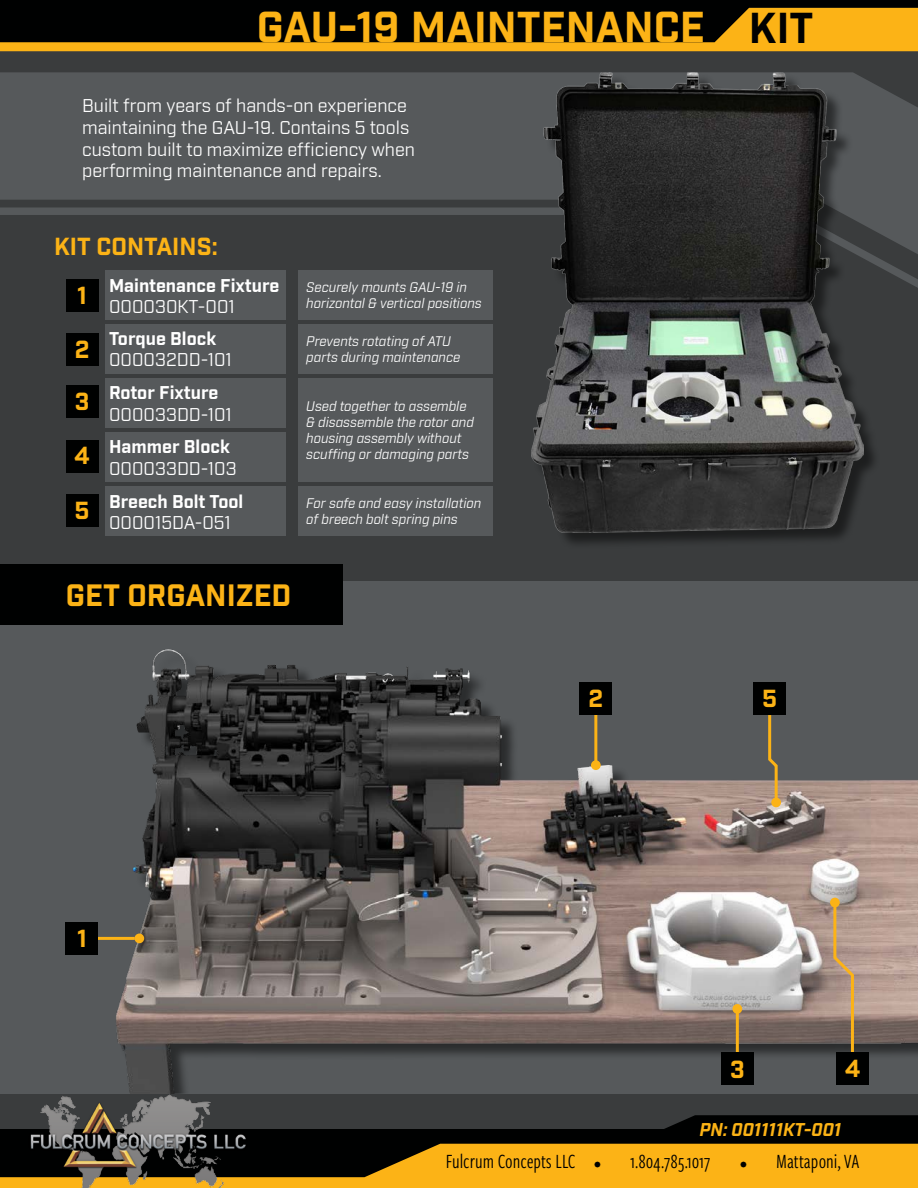
<style>
.page{position:relative;width:918px;height:1188px;background:#3a3c3d}
.page>*{position:absolute;margin:0;border:0;box-sizing:border-box;transform-origin:0 0}
.t1{font:42px "Industry Inc Base";color:#fcb316}
.t2{font:30px "Industry Inc Base";color:#fcb316}
.t3{font:24px/49.8px "Industry Inc Base";color:#fcb316}
.t4{font:21px "Freight Sans Cmp Pro";color:#000}
.t5{font:18px/21.6px "Industry";color:#fff}
.t6{font:700 18px "Industry";color:#fff}
.t7{font:italic 700 18px "Industry";color:#fcb316}
.t8{font:italic 13.5px/16.2px "Industry";color:#fff}
.s1{color:#000101}
.s2{font-size:15px}
</style>
<div class="page">
<svg style="left:0;top:0;width:918px;height:51px;background:#4d3707"></svg>
<div style="left:0;top:581px;width:918px;height:513px;background:#56595b"></div>
<img style="left:98px;top:649px;width:820px;height:432px">
<div style="left:0;top:564px;width:342px;height:61px;background:#000101"></div>
<svg style="left:0;top:1115px;width:918px;height:73px;background:#825f12"></svg>
<img style="left:21px;top:1081px;width:234px;height:107px">
<div style="left:0;top:72px;width:918px;height:132px;background:#56595b"></div>
<svg style="left:0;top:204px;width:918px;height:196px"></svg>
<div style="left:533px;top:74px;width:348px;height:475px;background:#000;opacity:.5"></div>
<img style="left:532px;top:72px;width:331px;height:460px">
<div style="left:105px;top:271px;width:181px;height:49px;background:#56595b"></div>
<div style="left:298px;top:271px;width:195px;height:49px;background:#56595b"></div>
<div style="left:105px;top:325px;width:181px;height:49px;background:#56595b"></div>
<div style="left:298px;top:325px;width:195px;height:49px;background:#56595b"></div>
<div style="left:105px;top:378px;width:181px;height:50px;background:#56595b"></div>
<div style="left:298px;top:378px;width:195px;height:104px;background:#56595b"></div>
<div style="left:105px;top:432px;width:181px;height:50px;background:#56595b"></div>
<div style="left:105px;top:486px;width:181px;height:49px;background:#56595b"></div>
<div style="left:298px;top:486px;width:195px;height:49px;background:#56595b"></div>
<hr style="left:92px;top:937px;width:43px;height:3px;background:#fcb316">
<div style="left:134px;top:934px;width:10px;height:9px;background:#fcb316;border-radius:50%"></div>
<svg style="left:830px;top:898px;width:10px;height:9px"></svg>
<div style="left:732px;top:1004px;width:10px;height:10px;background:#fcb316;border-radius:50%"></div>
<hr style="left:736px;top:1009px;width:3px;height:55px;background:#fcb316">
<svg style="left:832px;top:900px;width:23px;height:167px;background:#a78c6f"></svg>
<div style="left:591px;top:760px;width:10px;height:10px;background:#fcb316;border-radius:50%"></div>
<hr style="left:594px;top:713px;width:3px;height:51px;background:#fcb316">
<svg style="left:767px;top:715px;width:12px;height:90px"></svg>
<div style="left:66px;top:279px;width:32px;height:33px;background:#000101"></div>
<div style="left:66px;top:922px;width:32px;height:33px;background:#000101"></div>
<div style="left:66px;top:334px;width:32px;height:32px;background:#000101"></div>
<div style="left:580px;top:682px;width:32px;height:33px;background:#000101"></div>
<div style="left:66px;top:385px;width:32px;height:33px;background:#000101"></div>
<div style="left:721px;top:1053px;width:33px;height:32px;background:#000101"></div>
<div style="left:66px;top:440px;width:32px;height:32px;background:#000101"></div>
<div style="left:836px;top:1053px;width:33px;height:32px;background:#000101"></div>
<div style="left:66px;top:494px;width:32px;height:33px;background:#000101"></div>
<div style="left:753px;top:682px;width:33px;height:33px;background:#000101"></div>
<div style="left:771px;top:798px;width:10px;height:9px;background:#fcb316;border-radius:50%"></div>
<h1 class="t1" style="left:257px;top:2px;width:558px">GAU-19 MAINTENANCE <span class="s1">KIT</span></h1>
<h3 class="t5" style="left:82px;top:96px;width:334px">Built from years of hands-on experience maintaining the GAU-19. Contains 5 tools custom built to maximize efficiency when performing maintenance and repairs.</h3>
<h3 class="t3" style="left:77px;top:222px;width:142px;text-indent:-23px">KIT CONTAINS:<br>1</h3>
<h3 class="t6" style="left:109px;top:274px;width:172px">Maintenance Fixture</h3>
<h3 class="t5" style="left:109px;top:296px;width:127px">000030KT-001</h3>
<h3 class="t3" style="left:75px;top:326px;width:16px">2</h3>
<h3 class="t3" style="left:75px;top:378px;width:16px">3</h3>
<h3 class="t3" style="left:74px;top:432px;width:17px">4</h3>
<h3 class="t3" style="left:75px;top:487px;width:17px">5</h3>
<h3 class="t6" style="left:109px;top:327px;width:109px">Torque Block</h3>
<h3 class="t5" style="left:109px;top:349px;width:124px">000032DD-101</h3>
<h3 class="t6" style="left:109px;top:382px;width:111px">Rotor Fixture</h3>
<h3 class="t5" style="left:109px;top:404px;width:124px">000033DD-101</h3>
<h3 class="t6" style="left:109px;top:436px;width:122px">Hammer Block</h3>
<h3 class="t5" style="left:109px;top:458px;width:129px">000033DD-103</h3>
<h3 class="t6" style="left:109px;top:490px;width:136px">Breech Bolt Tool</h3>
<h3 class="t5" style="left:109px;top:513px;width:123px">000015DA-051</h3>
<p class="t8" style="left:306px;top:280px;width:177px">Securely mounts GAU-19 in horizontal &amp; vertical positions</p>
<p class="t8" style="left:306px;top:333px;width:156px">Prevents rotating of ATU parts during maintenance</p>
<p class="t8" style="left:306px;top:398px;width:169px">Used together to assemble &amp; disassemble the rotor and housing assembly without scuffing or damaging parts</p>
<p class="t8" style="left:306px;top:495px;width:176px">For safe and easy installation of breech bolt spring pins</p>
<h2 class="t2" style="left:66px;top:577px;width:227px">GET ORGANIZED</h2>
<h3 class="t3" style="left:589px;top:675px;width:16px">2</h3>
<h3 class="t3" style="left:762px;top:675px;width:17px">5</h3>
<h3 class="t3" style="left:77px;top:915px;width:11px">1</h3>
<h3 class="t3" style="left:730px;top:1045px;width:16px">3</h3>
<h3 class="t3" style="left:845px;top:1045px;width:17px">4</h3>
<h3 class="t7" style="left:699px;top:1119px;width:143px">PN: 001111KT-001</h3>
<h3 class="t4" style="left:446px;top:1147px;width:157px">Fulcrum Concepts LLC <span class="s2">•</span></h3>
<h3 class="t4" style="left:630px;top:1147px;width:82px">1.804.785.1017</h3>
<h3 class="t4" style="left:740px;top:1147px;width:121px"><span class="s2">•</span> Mattaponi, VA</h3>
</div>
